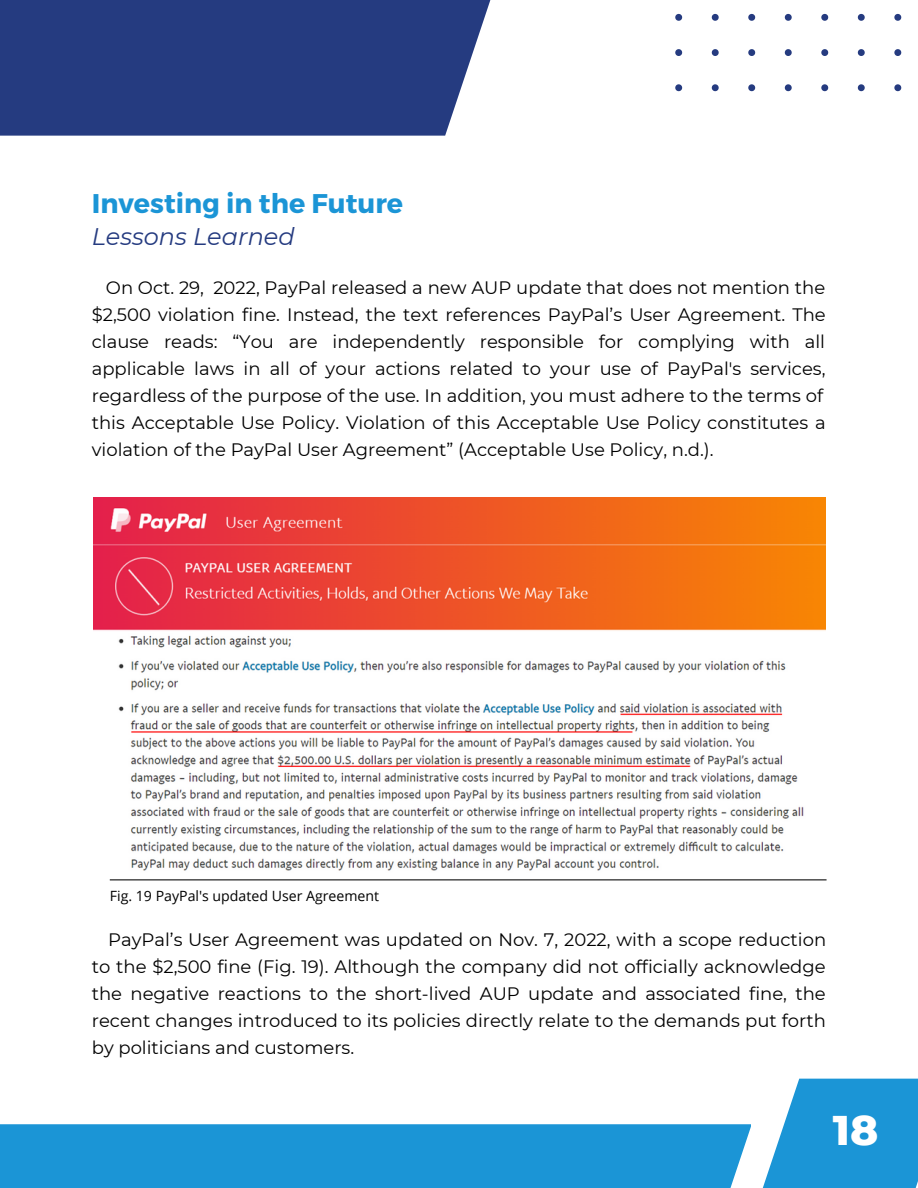
<style>
.page{position:relative;width:918px;height:1188px;background:#fff}
.page>*{position:absolute;margin:0;border:0;box-sizing:border-box;transform-origin:0 0}
.t1{font:800 42.3px "Montserrat";color:#fff}
.t2{font:700 27px "Montserrat";color:#1b95d6}
.t3{font:italic 24px "Montserrat";color:#253b80}
.t4{font:18px/27px "Montserrat";color:#000}
.t5{font:14.1px "Open Sans";color:#000}
</style>
<div class="page">
<svg style="left:675px;top:13px;width:227px;height:78px"></svg>
<svg style="left:762px;top:1079px;width:156px;height:109px;background:#38a2db"></svg>
<div style="left:0;top:1124px;width:751px;height:64px;background:#1b95d6"></div>
<div style="left:0;top:0;width:503px;height:136px;background:#253b80"></div>
<img style="left:93px;top:497px;width:733px;height:374px">
<hr style="left:110px;top:879px;width:717px;height:1px;background:#000">
<h2 class="t2" style="left:92px;top:186px;width:313px">Investing in the Future</h2>
<h3 class="t3" style="left:92px;top:221px;width:204px">Lessons Learned</h3>
<p class="t4" style="left:92px;top:274px;width:736px;text-indent:14px">On Oct. 29, 2022, PayPal released a new AUP update that does not mention the $2,500 violation fine. Instead, the text references PayPal’s User Agreement. The clause reads: “You are independently responsible for complying with all applicable laws in all of your actions related to your use of PayPal's services, regardless of the purpose of the use. In addition, you must adhere to the terms of this Acceptable Use Policy. Violation of this Acceptable Use Policy constitutes a violation of the PayPal User Agreement” (Acceptable Use Policy, n.d.).</p>
<p class="t5" style="left:110px;top:886px;width:271px">Fig. 19 PayPal's updated User Agreement</p>
<p class="t4" style="left:92px;top:927px;width:736px;text-align:justify;text-indent:16px">PayPal’s User Agreement was updated on Nov. 7, 2022, with a scope reduction to the $2,500 fine (Fig. 19). Although the company did not officially acknowledge the negative reactions to the short-lived AUP update and associated fine, the recent changes introduced to its policies directly relate to the demands put forth by politicians and customers.</p>
<h1 class="t1" style="left:816px;top:1104px;width:64px">118</h1>
</div>
